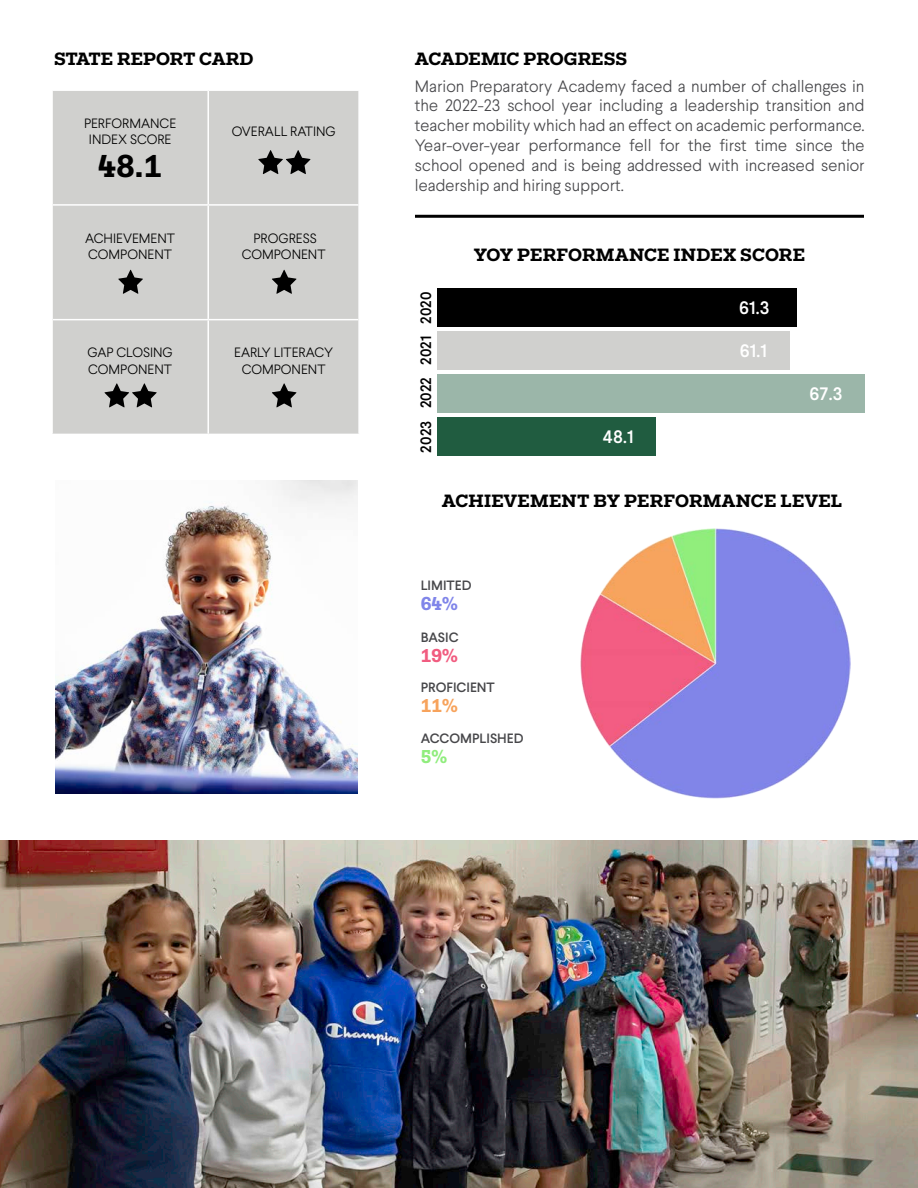
<style>
.page{position:relative;width:918px;height:1188px;background:#fff}
.page>*{position:absolute;margin:0;border:0;box-sizing:border-box;transform-origin:0 0}
.t1{font:700 32.1px "Fakt Slab";color:#000}
.t2{font:700 18.9px "Fakt Slab";color:#f15c80}
.t3{font:700 18.9px "Fakt Slab";color:#8085e9}
.t4{font:700 18.9px "Fakt Slab";color:#f7a35c}
.t5{font:700 18.9px "Fakt Slab";color:#90ed7d}
.t6{font:700 18px "Fakt Slab";color:#000}
.t7{font:500 18px "Larsseit";letter-spacing:.01em;color:#fff}
.t8{font:300 16.5px/19.8px "Larsseit";color:#47474a;text-align:justify}
.t9{font:500 15px "Larsseit";letter-spacing:.01em;color:#000}
.t10{font:300 13.5px "Larsseit";color:#000}
.t11{font:500 13.5px "Larsseit";color:#47474a}
</style>
<div class="page">
<img style="left:0;top:840px;width:918px;height:348px">
<img style="left:55px;top:480px;width:302px;height:314px">
<div style="left:53px;top:91px;width:305px;height:343px;background:#d0d0ce"></div>
<hr style="left:207px;top:91px;width:2px;height:113px;background:#fff">
<hr style="left:207px;top:206px;width:2px;height:113px;background:#fff">
<hr style="left:207px;top:320px;width:2px;height:114px;background:#fff">
<hr style="left:53px;top:204px;width:155px;height:2px;background:#fff">
<hr style="left:208px;top:204px;width:150px;height:2px;background:#fff">
<hr style="left:53px;top:319px;width:155px;height:1px;background:#fff">
<hr style="left:208px;top:319px;width:150px;height:1px;background:#fff">
<svg style="left:118px;top:270px;width:25px;height:24px"></svg>
<svg style="left:272px;top:270px;width:25px;height:24px"></svg>
<svg style="left:258px;top:150px;width:53px;height:24px"></svg>
<svg style="left:104px;top:383px;width:53px;height:24px"></svg>
<svg style="left:272px;top:383px;width:25px;height:24px"></svg>
<div style="left:437px;top:417px;width:219px;height:38px;background:#205c40"></div>
<div style="left:437px;top:374px;width:428px;height:38px;background:#9bb6a9"></div>
<div style="left:437px;top:331px;width:352px;height:39px;background:#d0d0ce"></div>
<div style="left:437px;top:288px;width:360px;height:39px;background:#000"></div>
<img style="left:580px;top:529px;width:270px;height:269px">
<hr style="left:415px;top:215px;width:449px;height:3px;background:#000">
<p class="t6" style="left:54px;top:47px;width:201px">STATE REPORT CARD</p>
<p class="t10" style="left:84px;top:115px;width:94px">PERFORMANCE</p>
<p class="t10" style="left:89px;top:131px;width:84px">INDEX SCORE</p>
<p class="t1" style="left:98px;top:145px;width:65px">48.1</p>
<p class="t10" style="left:85px;top:230px;width:91px">ACHIEVEMENT</p>
<p class="t10" style="left:88px;top:246px;width:85px">COMPONENT</p>
<p class="t10" style="left:88px;top:344px;width:87px">GAP CLOSING</p>
<p class="t10" style="left:88px;top:361px;width:85px">COMPONENT</p>
<p class="t10" style="left:232px;top:123px;width:105px">OVERALL RATING</p>
<p class="t10" style="left:254px;top:230px;width:65px">PROGRESS</p>
<p class="t10" style="left:242px;top:246px;width:85px">COMPONENT</p>
<p class="t10" style="left:234px;top:344px;width:100px">EARLY LITERACY</p>
<p class="t10" style="left:242px;top:361px;width:85px">COMPONENT</p>
<p class="t6" style="left:415px;top:47px;width:214px">ACADEMIC PROGRESS</p>
<p class="t8" style="left:415px;top:76px;width:451px">Marion Preparatory Academy faced a number of challenges in the 2022-23 school year including a leadership transition and teacher mobility which had an effect on academic performance.<br>Year-over-year performance fell for the first time since the school opened and is being addressed with increased senior leadership and hiring support.</p>
<p class="t6" style="left:474px;top:243px;width:333px">YOY PERFORMANCE INDEX SCORE</p>
<p class="t9" style="left:416px;top:324px;width:34px;rotate:-90deg">2020</p>
<p class="t7" style="left:739px;top:296px;width:32px">61.3</p>
<p class="t9" style="left:416px;top:365px;width:31px;rotate:-90deg">2021</p>
<p class="t7" style="left:740px;top:340px;width:29px">61.1</p>
<p class="t9" style="left:416px;top:408px;width:33px;rotate:-90deg">2022</p>
<p class="t9" style="left:416px;top:453px;width:33px;rotate:-90deg">2023</p>
<p class="t7" style="left:603px;top:426px;width:32px">48.1</p>
<p class="t7" style="left:810px;top:383px;width:34px">67.3</p>
<p class="t6" style="left:442px;top:489px;width:402px">ACHIEVEMENT BY PERFORMANCE LEVEL</p>
<p class="t11" style="left:421px;top:577px;width:52px">LIMITED</p>
<p class="t3" style="left:421px;top:591px;width:39px">64%</p>
<p class="t11" style="left:421px;top:628px;width:39px">BASIC</p>
<p class="t2" style="left:421px;top:643px;width:39px">19%</p>
<p class="t11" style="left:421px;top:679px;width:76px">PROFICIENT</p>
<p class="t4" style="left:421px;top:693px;width:39px">11%</p>
<p class="t11" style="left:421px;top:730px;width:104px">ACCOMPLISHED</p>
<p class="t5" style="left:421px;top:744px;width:28px">5%</p>
</div>
